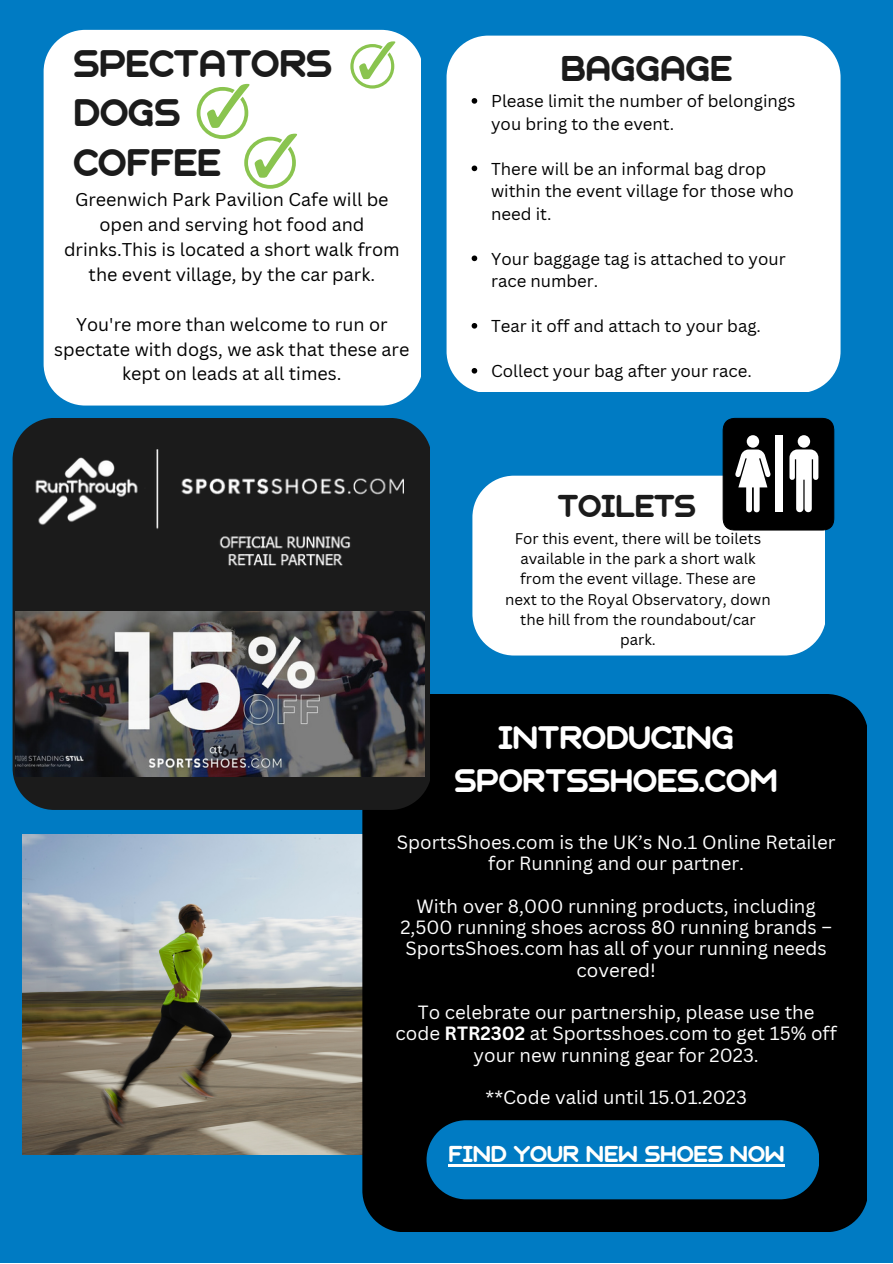
<style>
.page{position:relative;width:893px;height:1264px;background:#fff}
.page>*{position:absolute;margin:0;border:0;box-sizing:border-box;transform-origin:0 0}
.t1{font:42px/49.8px "Geometry Soft Pro Bold N";color:#1b1b1b}
.t2{font:39.15px "Geometry Soft Pro Bold N";color:#1b1b1b}
.t3{font:35.55px/42.5px "Geometry Soft Pro Bold N";color:#fff;text-align:center}
.t4{font:34.5px "Geometry Soft Pro Bold N";color:#1b1b1b}
.t5{font:25.2px "Geometry Soft Pro Bold N";color:#fffffd}
.t6{font:18.6px/21.1px "Canva Sans";color:#fff;text-align:center}
.t7{font:18px/24.9px "Canva Sans";color:#000;text-align:center}
.t8{font:16.8px/22.5px "Canva Sans";color:#000}
.t9{font:15px/20.2px "Canva Sans";color:#000;text-align:center}
.s1{font-weight:700}
</style>
<div class="page">
<div style="left:0;top:0;width:892px;height:1262px;background:#007bc3"></div>
<div style="left:44px;top:30px;width:377px;height:375px;background:#fff"></div>
<svg style="left:350px;top:41px;width:45px;height:48px;background:#d7ebc3"></svg>
<div style="left:472px;top:475px;width:352px;height:180px;background:#fff;border-radius:42px"></div>
<svg style="left:722px;top:418px;width:111px;height:112px;background:#404141"></svg>
<div style="left:797px;top:435px;width:13px;height:12px;background:#fff;border-radius:50%"></div>
<div style="left:446px;top:36px;width:394px;height:356px;background:#fff"></div>
<svg style="left:471px;top:98px;width:6px;height:6px"></svg>
<svg style="left:471px;top:165px;width:6px;height:6px"></svg>
<svg style="left:471px;top:255px;width:6px;height:6px"></svg>
<svg style="left:471px;top:323px;width:6px;height:5px"></svg>
<svg style="left:471px;top:368px;width:6px;height:5px"></svg>
<img style="left:23px;top:834px;width:339px;height:320px">
<div style="left:362px;top:694px;width:505px;height:537px;background:#000;border-radius:42px"></div>
<div style="left:426px;top:1120px;width:393px;height:79px;background:#007bc3"></div>
<hr style="left:448px;top:1164px;width:336px;height:3px;background:#fffffd">
<div style="left:13px;top:418px;width:417px;height:392px;background:#1b1b1b"></div>
<img style="left:15px;top:611px;width:409px;height:165px">
<img style="left:20px;top:447px;width:384px;height:130px">
<svg style="left:197px;top:84px;width:100px;height:105px;background:#e8f3dd"></svg>
<h1 class="t1" style="left:73px;top:38px;width:260px">SPECTATORS<br>DOGS<br>COFFEE</h1>
<p class="t7" style="left:64px;top:187px;width:337px">Greenwich Park Pavilion Cafe will be open and serving hot food and drinks.This is located a short walk from the event village, by the car park.</p>
<p class="t7" style="left:54px;top:311px;width:356px">You're more than welcome to run or spectate with dogs, we ask that these are kept on leads at all times.</p>
<h2 class="t2" style="left:561px;top:49px;width:173px">BAGGAGE</h2>
<p class="t8" style="left:491px;top:89px;width:306px">Please limit the number of belongings you bring to the event.</p>
<p class="t8" style="left:491px;top:157px;width:304px">There will be an informal bag drop within the event village for those who need it.</p>
<p class="t8" style="left:491px;top:247px;width:296px">Your baggage tag is attached to your race number.</p>
<p class="t8" style="left:491px;top:314px;width:271px">Tear it off and attach to your bag.</p>
<p class="t8" style="left:491px;top:359px;width:262px">Collect your bag after your race.</p>
<h3 class="t4" style="left:557px;top:488px;width:139px">TOILETS</h3>
<p class="t9" style="left:505px;top:528px;width:267px">For this event, there will be toilets available in the park a short walk from the event village. These are next to the Royal Observatory, down the hill from the roundabout/car park.</p>
<h3 class="t3" style="left:454px;top:716px;width:325px">INTRODUCING<br>SPORTSSHOES.COM</h3>
<p class="t6" style="left:397px;top:831px;width:440px">SportsShoes.com is the UK’s No.1 Online Retailer for Running and our partner.</p>
<p class="t6" style="left:400px;top:895px;width:433px">With over 8,000 running products, including 2,500 running shoes across 80 running brands – SportsShoes.com has all of your running needs covered!</p>
<p class="t6" style="left:395px;top:1001px;width:443px">To celebrate our partnership, please use the code <span class="s1">RTR2302</span> at Sportsshoes.com to get 15% off your new running gear for 2023.</p>
<p class="t6" style="left:485px;top:1086px;width:263px">**Code valid until 15.01.2023</p>
<h3 class="t5" style="left:448px;top:1141px;width:337px">FIND YOUR NEW SHOES NOW</h3>
</div>
